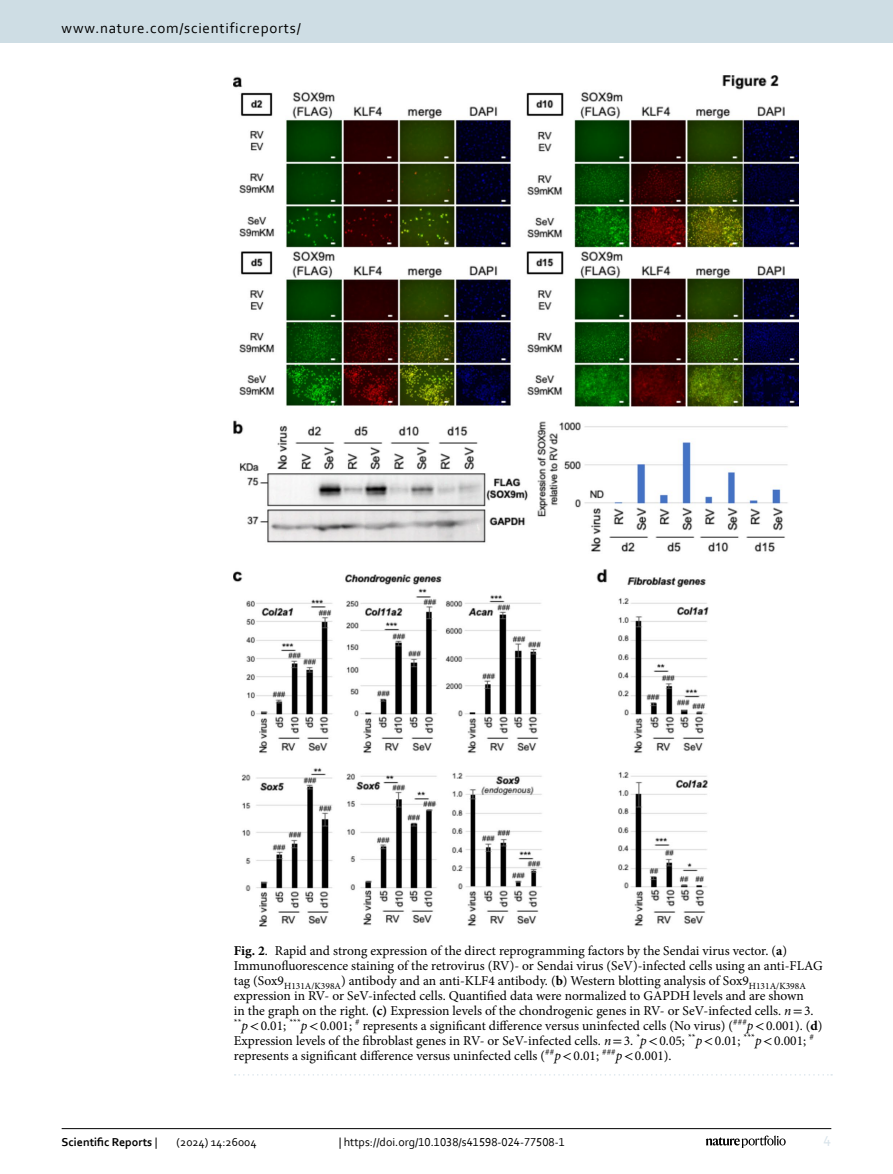
<style>
.page{position:relative;width:893px;height:1174px;background:#fff}
.page>*{position:absolute;margin:0;border:0;box-sizing:border-box;transform-origin:0 0}
.t1{font:15px "Corbel";letter-spacing:.05em;color:#000}
.t2{font:15px "Corbel";color:#d9e4eb}
.Figure_Caption{font:13.5px/15px "Minion Pro";color:#000}
.t3{font:12px "Corbel";color:#000}
.t4{font:700 12px "Corbel";color:#000}
.s1{font-weight:700}
.s2{font-style:italic}
.s3{font-family:"STIX"}
.s4{font-weight:400}
</style>
<div class="page">
<img style="left:234px;top:76px;width:564px;height:850px">
<svg style="left:235px;top:1074px;width:597px;height:1px"></svg>
<hr style="left:62px;top:1128px;width:769px;height:1px;background:#000">
<svg style="left:706px;top:1135px;width:80px;height:12px"></svg>
<div style="left:0;top:0;width:893px;height:43px;background:#cedde4"></div>
<p class="t1" style="left:62px;top:18px;width:241px">www.nature.com/scientificreports/</p>
<p class="Figure_Caption" style="left:234px;top:942px;width:590px"><span class="s1">Fig. 2</span>. Rapid and strong expression of the direct reprogramming factors by the Sendai virus vector. (<span class="s1">a</span>)<br>Immunofluorescence staining of the retrovirus (RV)- or Sendai virus (SeV)-infected cells using an anti-FLAG tag (Sox9<sub>H131A/K398A</sub>) antibody and an anti-KLF4 antibody. (<span class="s1">b</span>) Western blotting analysis of Sox9<sub>H131A/K398A </sub>expression in RV- or SeV-infected cells. Quantified data were normalized to GAPDH levels and are shown<br>in the graph on the right. <span class="s1">(c)</span> Expression levels of the chondrogenic genes in RV- or SeV-infected cells. <span class="s2">n</span><span class="s3">=</span>3. <sup>**</sup><span class="s2">p</span><span class="s3">&lt;</span>0.01; <sup>***</sup><span class="s2">p</span><span class="s3">&lt;</span>0.001; <sup>#</sup> represents a significant difference versus uninfected cells (No virus) (<sup>###</sup><span class="s2">p</span><span class="s3">&lt;</span>0.001). (<span class="s1">d</span>)<br>Expression levels of the fibroblast genes in RV- or SeV-infected cells. <span class="s2">n</span><span class="s3">=</span>3. <sup>*</sup><span class="s2">p</span><span class="s3">&lt;</span>0.05; <sup>**</sup><span class="s2">p</span><span class="s3">&lt;</span>0.01; <sup>***</sup><span class="s2">p</span><span class="s3">&lt;</span>0.001; <sup># </sup>represents a significant difference versus uninfected cells (<sup>##</sup><span class="s2">p</span><span class="s3">&lt;</span>0.01; <sup>###</sup><span class="s2">p</span><span class="s3">&lt;</span>0.001).</p>
<p class="t4" style="left:62px;top:1134px;width:97px">Scientific Reports <span class="s4">|</span></p>
<p class="t3" style="left:177px;top:1134px;width:81px">(2024) 14:26004</p>
<p class="t3" style="left:339px;top:1134px;width:228px">| https://doi.org/10.1038/s41598-024-77508-1</p>
<p class="t2" style="left:824px;top:1132px;width:9px">4</p>
</div>
